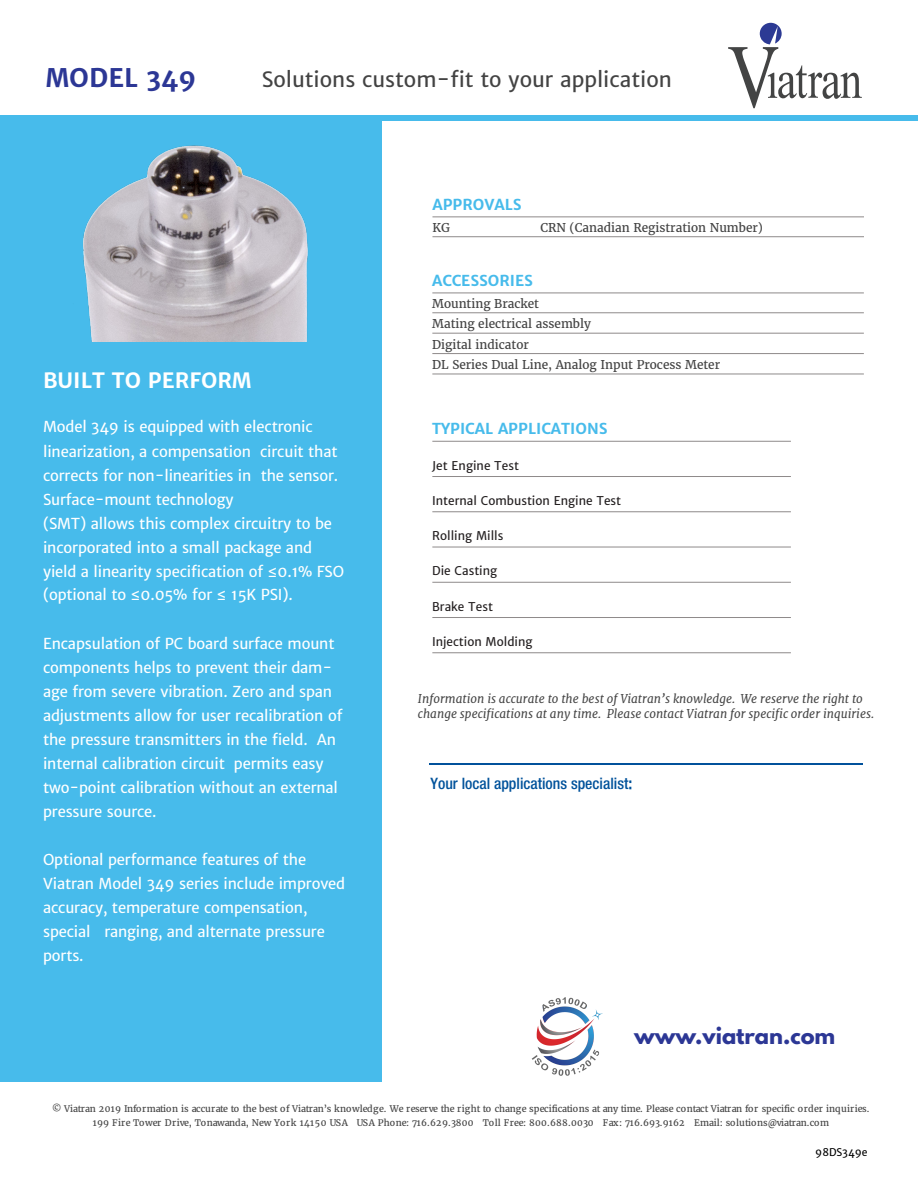
<style>
.page{position:relative;width:918px;height:1188px;background:#fff}
.page>*{position:absolute;margin:0;border:0;box-sizing:border-box;transform-origin:0 0}
.t1{font:700 25.5px "Merriweather Sans";color:#2c3795}
.t2{font:21px "Merriweather Sans";color:#434343}
.t3{font:700 21px "League Spartan";color:#2c3795}
.t4{font:700 21px "Merriweather Sans";color:#fff}
.t5{font:500 condensed 15.75px "Helvetica Neue";color:#00529b}
.t6{font:15px/24px "Merriweather Sans";letter-spacing:-.01em;color:#fff}
.t7{font:700 15px "Merriweather Sans";color:#47bbeb}
.t8{font:italic 12px/15px "Merriweather";color:#434343}
.t9{font:12px/20.4px "Merriweather";color:#434343}
.t10{font:12px "Merriweather Sans";color:#231f20}
.t11{font:10.5px "Merriweather Sans";color:#000}
.t12{font:9px/13.5px "Merriweather";color:#444;text-align:center}
.s1{font-weight:300}
.s2{font-style:inherit}
</style>
<div class="page">
<div style="left:0;top:115px;width:918px;height:5px;background:#47bbeb"></div>
<hr style="left:432px;top:217px;width:432px;height:1px;background:#8e8a8a">
<hr style="left:432px;top:236px;width:432px;height:1px;background:#8e8a8a">
<hr style="left:432px;top:293px;width:432px;height:1px;background:#8e8a8a">
<hr style="left:432px;top:313px;width:432px;height:1px;background:#8e8a8a">
<hr style="left:432px;top:333px;width:432px;height:1px;background:#8e8a8a">
<hr style="left:432px;top:353px;width:432px;height:1px;background:#8e8a8a">
<hr style="left:432px;top:374px;width:432px;height:1px;background:#8e8a8a">
<div style="left:0;top:120px;width:382px;height:962px;background:#47bbeb"></div>
<img style="left:83px;top:145px;width:225px;height:197px">
<img style="left:531px;top:997px;width:72px;height:79px">
<hr style="left:432px;top:441px;width:359px;height:1px;background:#8e8a8a">
<hr style="left:432px;top:476px;width:359px;height:1px;background:#8e8a8a">
<hr style="left:432px;top:512px;width:359px;height:1px;background:#8e8a8a">
<hr style="left:432px;top:547px;width:359px;height:1px;background:#8e8a8a">
<hr style="left:432px;top:582px;width:359px;height:1px;background:#8e8a8a">
<hr style="left:432px;top:617px;width:359px;height:1px;background:#8e8a8a">
<hr style="left:432px;top:653px;width:359px;height:1px;background:#8e8a8a">
<hr style="left:430px;top:763px;width:433px;height:2px;background:#01519b">
<svg style="left:728px;top:23px;width:134px;height:85px"></svg>
<h1 class="t1" style="left:46px;top:62px;width:152px">MODEL 349</h1>
<h2 class="t2" style="left:262px;top:67px;width:412px">Solutions custom-fit to your application</h2>
<h2 class="t4" style="left:43px;top:367px;width:210px">BUILT TO PERFORM</h2>
<p class="t6" style="left:43px;top:415px;width:302px">Model 349 is equipped with electronic linearization, a compensation circuit that corrects for non-linearities in the sensor.<br>Surface-mount technology<br>(SMT) allows this complex circuitry to be incorporated into a small package and yield a linearity specification of ≤0.1% FSO (optional to ≤0.05% for ≤ 15K PSI).</p>
<p class="t6" style="left:43px;top:632px;width:301px">Encapsulation of PC board surface mount components helps to prevent their dam&shy;age from severe vibration. Zero and span adjustments allow for user recalibration of the pressure transmitters in the field. An internal calibration circuit permits easy two-point calibration without an external pressure source.</p>
<p class="t6" style="left:43px;top:848px;width:304px">Optional performance features of the Viatran Model 349 series include improved accuracy, temperature compensation, special ranging, and alternate pressure ports.</p>
<p class="t7" style="left:432px;top:195px;width:91px">APPROVALS</p>
<p class="t9" style="left:432px;top:217px;width:19px">KG</p>
<p class="t9" style="left:540px;top:217px;width:224px">CRN (Canadian Registration Number)</p>
<p class="t7" style="left:432px;top:271px;width:102px">ACCESSORIES</p>
<p class="t9" style="left:432px;top:293px;width:290px">Mounting Bracket<br>Mating electrical assembly<br>Digital indicator<br>DL Series Dual Line, Analog Input Process Meter</p>
<p class="t7" style="left:432px;top:420px;width:177px">TYPICAL APPLICATIONS</p>
<p class="t10" style="left:432px;top:458px;width:88px">Jet Engine Test</p>
<p class="t10" style="left:432px;top:493px;width:190px">Internal Combustion Engine Test</p>
<p class="t10" style="left:432px;top:528px;width:73px">Rolling Mills</p>
<p class="t10" style="left:432px;top:564px;width:67px">Die Casting</p>
<p class="t10" style="left:432px;top:599px;width:62px">Brake Test</p>
<p class="t10" style="left:432px;top:634px;width:102px">Injection Molding</p>
<p class="t8" style="left:418px;top:691px;width:458px">Information is accurate to the best of Viatran’s knowledge. We reserve the right to change specifications at any time. Please contact Viatran for specific order inquiries.</p>
<p class="t5" style="left:431px;top:774px;width:203px">Your local applications specialist<span class="s1">:</span></p>
<h2 class="t3" style="left:634px;top:1019px;width:203px">www.viatran.com</h2>
<p class="t12" style="left:52px;top:1102px;width:819px">© Viatran 2019 Information is accurate to the best of Viatran’s knowledge. We reserve the right to change specifications at any time. Please contact Viatran for specific order inquiries.<br>199 Fire Tower Drive<span class="s2">,</span> Tonawanda<span class="s2">,</span> New York 14150 USA USA Phone: 716.629.3800 To<span class="s2">ll</span> Free: 800.688.0030 Fax: 716.693.9162 Email: solutions@viatran.com</p>
<p class="t11" style="left:815px;top:1145px;width:54px">98DS349e</p>
</div>
